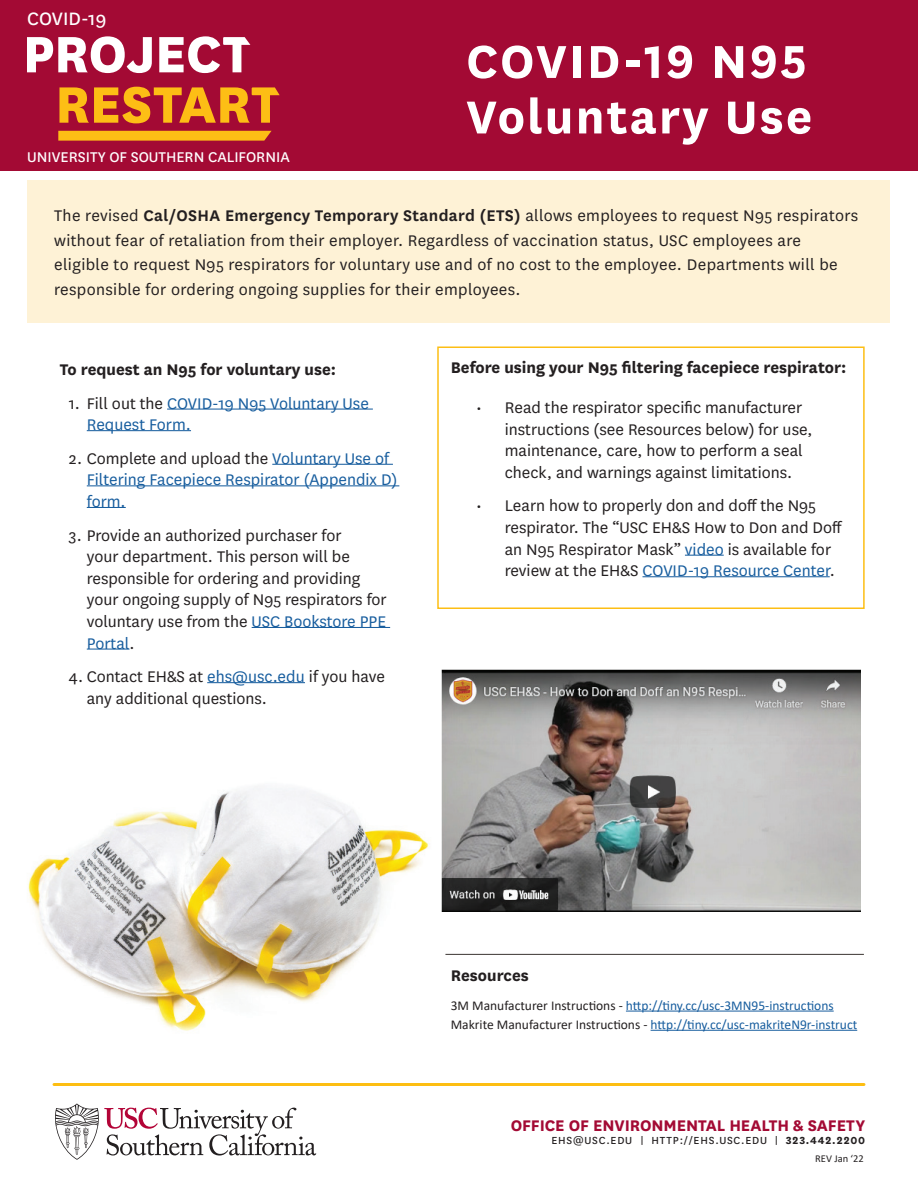
<style>
.page{position:relative;width:918px;height:1188px;background:#fff}
.page>*{position:absolute;margin:0;border:0;box-sizing:border-box;transform-origin:0 0}
.t1{font:700 54px/55.5px "National";letter-spacing:.04em;color:#fff}
.t2{font:21px "National";color:#fff}
.t3{font:18px/21.6px "National";color:#231f20}
.t4{font:18px/24.6px "National";letter-spacing:.02em;color:#231f20}
.t5{font:18px/21.6px "National";color:#175d9e}
.t6{font:700 18px "National";color:#231f20}
.t7{font:700 18px "National";letter-spacing:-.005em;color:#a30a34}
.t8{font:16.5px "National";color:#fff}
.t9{font:13.5px/19.2px "Calibri";color:#175d9e}
.t10{font:12px "National";letter-spacing:.07em;color:#231f20}
.t11{font:10.5px "Calibri";color:#231f20}
.s1{font-weight:600}
.s2{color:#231f20}
.s3{color:#175d9e}
.s4{font-weight:700}
</style>
<div class="page">
<div style="left:0;top:0;width:918px;height:171px;background:#a30a34"></div>
<hr style="left:54px;top:1083px;width:810px;height:3px;background:#fdbe12">
<svg style="left:27px;top:36px;width:125px;height:37px"></svg>
<svg style="left:159px;top:36px;width:91px;height:37px"></svg>
<svg style="left:59px;top:87px;width:221px;height:36px"></svg>
<svg style="left:58px;top:131px;width:214px;height:10px;background:#f7b316"></svg>
<svg style="left:55px;top:1103px;width:261px;height:57px"></svg>
<img style="left:28px;top:745px;width:441px;height:286px">
<hr style="left:685px;top:555px;width:39px;height:1px;background:#175d9e">
<hr style="left:643px;top:576px;width:187px;height:1px;background:#175d9e">
<div style="left:437px;top:346px;width:428px;height:263px;border:2px solid #fdbe15"></div>
<img style="left:442px;top:669px;width:419px;height:243px">
<div style="left:27px;top:180px;width:863px;height:142px;background:#fef2d6"></div>
<hr style="left:167px;top:409px;width:206px;height:1px;background:#175d9e">
<hr style="left:87px;top:430px;width:104px;height:1px;background:#175d9e">
<hr style="left:272px;top:464px;width:121px;height:1px;background:#175d9e">
<hr style="left:87px;top:485px;width:312px;height:1px;background:#175d9e">
<hr style="left:87px;top:507px;width:39px;height:1px;background:#175d9e">
<hr style="left:252px;top:627px;width:138px;height:1px;background:#175d9e">
<hr style="left:87px;top:649px;width:42px;height:1px;background:#175d9e">
<hr style="left:207px;top:682px;width:98px;height:1px;background:#175d9e">
<hr style="left:626px;top:1011px;width:208px;height:1px;background:#175d9e">
<hr style="left:651px;top:1030px;width:206px;height:1px;background:#175d9e">
<hr style="left:445px;top:954px;width:419px;height:1px;background:#3b3532">
<p class="t2" style="left:27px;top:4px;width:81px">COVID-19</p>
<p class="t8" style="left:27px;top:146px;width:264px">UNIVERSITY OF SOUTHERN CALIFORNIA</p>
<h1 class="t1" style="left:466px;top:30px;width:348px">COVID-19 N95<br>Voluntary Use</h1>
<p class="t4" style="left:54px;top:202px;width:806px">The revised <span class="s1">Cal/OSHA Emergency Temporary Standard (ETS)</span> allows employees to request N95 respirators without fear of retaliation from their employer. Regardless of vaccination status, USC employees are eligible to request N95 respirators for voluntary use and of no cost to the employee. Departments will be responsible for ordering ongoing supplies for their employees.</p>
<p class="t6" style="left:60px;top:357px;width:278px">To request an N95 for voluntary use:</p>
<p class="t5" style="left:87px;top:391px;width:284px;text-indent:-18px"><span class="s2">1. Fill out the</span> COVID-19 N95 Voluntary Use<br>Request Form.</p>
<p class="t5" style="left:87px;top:447px;width:312px;text-indent:-18px"><span class="s2">2. Complete and upload the</span> Voluntary Use of<br>Filtering Facepiece Respirator (Appendix D) form.</p>
<p class="t3" style="left:87px;top:523px;width:302px;text-indent:-18px">3. Provide an authorized purchaser for<br>your department. This person will be responsible for ordering and providing your ongoing supply of N95 respirators for voluntary use from the <span class="s3">USC Bookstore PPE Portal</span>.</p>
<p class="t3" style="left:87px;top:665px;width:300px;text-indent:-18px">4. Contact EH&amp;S at <span class="s3">ehs@usc.edu</span> if you have any additional questions.</p>
<p class="t6" style="left:451px;top:355px;width:397px">Before using your N95 filtering facepiece respirator:</p>
<p class="t3" style="left:505px;top:396px;width:309px;text-indent:-28px">• Read the respirator specific manufacturer instructions (see Resources below) for use, maintenance, care, how to perform a seal check, and warnings against limitations.</p>
<p class="t3" style="left:505px;top:494px;width:339px;text-indent:-28px">• Learn how to properly don and doff the N95 respirator. The “USC EH&amp;S How to Don and Doff an N95 Respirator Mask” <span class="s3">video</span> is available for review at the EH&amp;S <span class="s3">COVID-19 Resource Center</span>.</p>
<p class="t6" style="left:451px;top:963px;width:80px">Resources</p>
<p class="t9" style="left:451px;top:995px;width:408px"><span class="s2">3M Manufacturer Instructions -</span> http://tiny.cc/usc-3MN95-instructions<br><span class="s2">Makrite Manufacturer Instructions -</span> http://tiny.cc/usc-makriteN9r-instruct</p>
<p class="t7" style="left:511px;top:1113px;width:356px">OFFICE OF ENVIRONMENTAL HEALTH &amp; SAFETY</p>
<p class="t10" style="left:551px;top:1133px;width:315px">EHS@USC.EDU | HTTP://EHS.USC.EDU | <span class="s4">323.442.2200</span></p>
<p class="t11" style="left:815px;top:1151px;width:50px">REV Jan ‘22</p>
</div>
